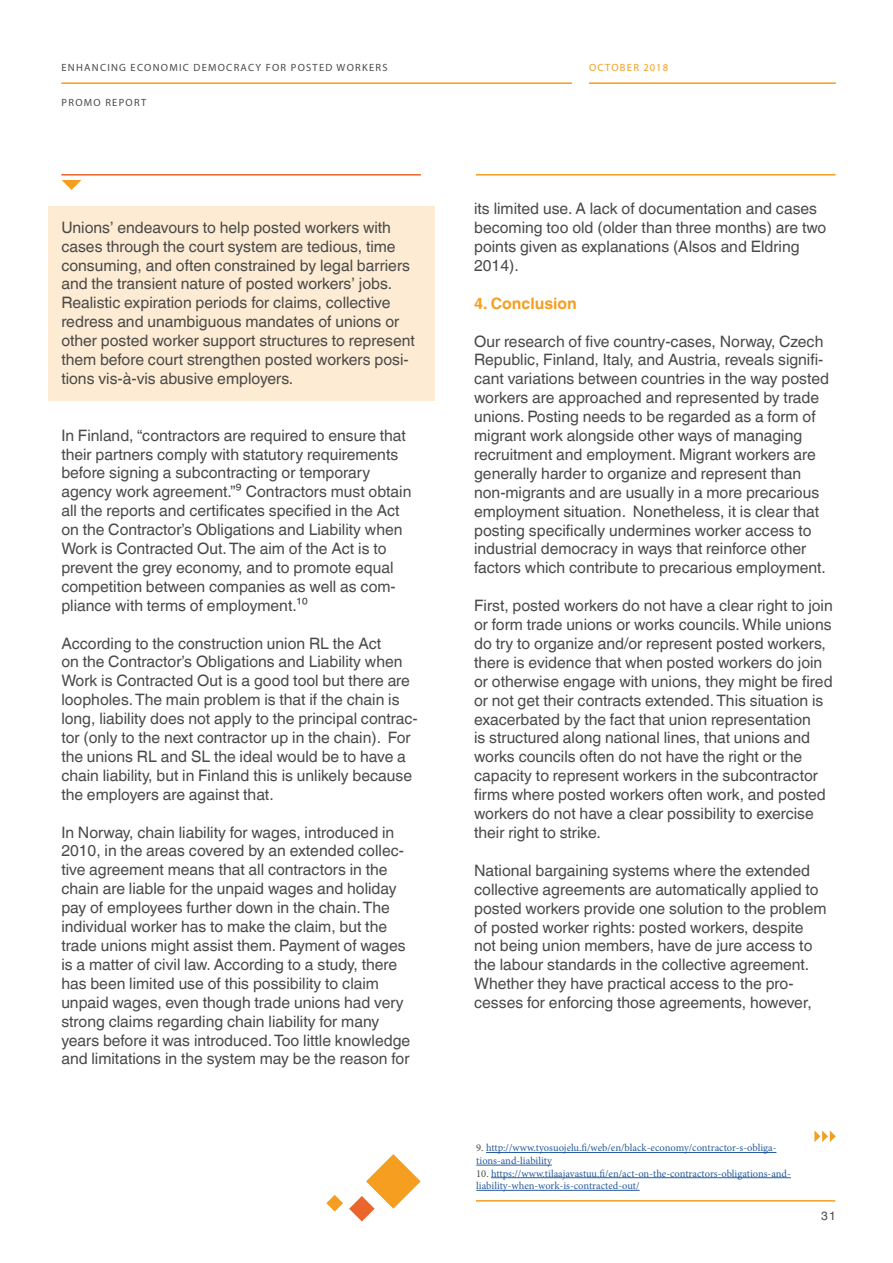
<style>
.page{position:relative;width:893px;height:1263px;background:#fff}
.page>*{position:absolute;margin:0;border:0;box-sizing:border-box;transform-origin:0 0}
.t1{font:15.75px/18.9px "Helvetica World";color:#4a4a49}
.t2{font:700 15.75px "Helvetica World";color:#f59e1f}
.t3{font:12px "Helvetica World";color:#4a4a49}
.t4{font:10.5px/12.6px "Minion Pro";letter-spacing:-.005em;color:#275b9b}
.t5{font:10.5px "Myriad Pro";letter-spacing:.12em;color:#4a4a49}
.t6{font:10.5px "Myriad Pro";letter-spacing:.12em;color:#f59e1f}
.s1{color:#4a4a49}
</style>
<div class="page">
<svg style="left:349px;top:1154px;width:72px;height:67px"></svg>
<svg style="left:326px;top:1195px;width:17px;height:16px"></svg>
<hr style="left:61px;top:82px;width:511px;height:2px;background:#f59e1f">
<hr style="left:589px;top:82px;width:247px;height:2px;background:#f59e1f">
<hr style="left:61px;top:174px;width:360px;height:2px;background:#ec652c">
<hr style="left:476px;top:174px;width:360px;height:2px;background:#f59e1f">
<svg style="left:814px;top:1130px;width:22px;height:12px"></svg>
<hr style="left:476px;top:1200px;width:359px;height:1px;background:#f59e1f">
<svg style="left:62px;top:180px;width:19px;height:10px"></svg>
<div style="left:48px;top:206px;width:387px;height:195px;background:#fdebd3"></div>
<hr style="left:486px;top:1152px;width:290px;height:1px;background:#275b9b">
<hr style="left:476px;top:1165px;width:76px;height:1px;background:#275b9b">
<hr style="left:491px;top:1177px;width:300px;height:1px;background:#275b9b">
<hr style="left:476px;top:1190px;width:164px;height:1px;background:#275b9b">
<p class="t5" style="left:61px;top:61px;width:328px">ENHANCING ECONOMIC DEMOCRACY FOR POSTED WORKERS</p>
<p class="t6" style="left:589px;top:61px;width:80px">OCTOBER 2018</p>
<p class="t5" style="left:62px;top:96px;width:86px">PROMO REPORT</p>
<p class="t1" style="left:61px;top:218px;width:355px">Unions’ endeavours to help posted workers with cases through the court system are tedious, time consuming, and often constrained by legal barriers and the transient nature of posted workers’ jobs.<br>Realistic expiration periods for claims, collective redress and unambiguous mandates of unions or other posted worker support structures to represent them before court strengthen posted workers posi&shy;tions vis-à-vis abusive employers.</p>
<p class="t1" style="left:61px;top:426px;width:352px">In Finland, “contractors are required to ensure that their partners comply with statutory requirements before signing a subcontracting or temporary agency work agreement.”⁹ Contractors must obtain all the reports and certificates specified in the Act on the Contractor’s Obligations and Liability when Work is Contracted Out. The aim of the Act is to prevent the grey economy, and to promote equal competition between companies as well as com&shy;pliance with terms of employment.¹⁰</p>
<p class="t1" style="left:61px;top:634px;width:358px">According to the construction union RL the Act<br>on the Contractor’s Obligations and Liability when Work is Contracted Out is a good tool but there are loopholes. The main problem is that if the chain is long, liability does not apply to the principal contrac&shy;tor (only to the next contractor up in the chain). For the unions RL and SL the ideal would be to have a chain liability, but in Finland this is unlikely because the employers are against that.</p>
<p class="t1" style="left:61px;top:823px;width:350px">In Norway, chain liability for wages, introduced in 2010, in the areas covered by an extended collec&shy;tive agreement means that all contractors in the chain are liable for the unpaid wages and holiday pay of employees further down in the chain. The individual worker has to make the claim, but the trade unions might assist them. Payment of wages is a matter of civil law. According to a study, there has been limited use of this possibility to claim unpaid wages, even though trade unions had very strong claims regarding chain liability for many years before it was introduced. Too little knowledge and limitations in the system may be the reason for</p>
<p class="t1" style="left:474px;top:199px;width:354px">its limited use. A lack of documentation and cases becoming too old (older than three months) are two points given as explanations (Alsos and Eldring 2014).</p>
<p class="t2" style="left:474px;top:294px;width:104px">4. Conclusion</p>
<p class="t1" style="left:474px;top:332px;width:356px">Our research of five country-cases, Norway, Czech Republic, Finland, Italy, and Austria, reveals signifi&shy;cant variations between countries in the way posted workers are approached and represented by trade unions. Posting needs to be regarded as a form of migrant work alongside other ways of managing recruitment and employment. Migrant workers are generally harder to organize and represent than non-migrants and are usually in a more precarious employment situation. Nonetheless, it is clear that posting specifically undermines worker access to industrial democracy in ways that reinforce other factors which contribute to precarious employment.</p>
<p class="t1" style="left:474px;top:596px;width:360px">First, posted workers do not have a clear right to join or form trade unions or works councils. While unions do try to organize and/or represent posted workers, there is evidence that when posted workers do join or otherwise engage with unions, they might be fired or not get their contracts extended. This situation is exacerbated by the fact that union representation<br>is structured along national lines, that unions and works councils often do not have the right or the capacity to represent workers in the subcontractor firms where posted workers often work, and posted workers do not have a clear possibility to exercise their right to strike.</p>
<p class="t1" style="left:474px;top:861px;width:354px">National bargaining systems where the extended collective agreements are automatically applied to posted workers provide one solution to the problem of posted worker rights: posted workers, despite not being union members, have de jure access to the labour standards in the collective agreement.<br>Whether they have practical access to the pro&shy;cesses for enforcing those agreements, however,</p>
<p class="t4" style="left:476px;top:1142px;width:302px"><span class="s1">9.</span> http://www.tyosuojelu.fi/web/en/black-economy/contractor-s-obliga&shy;tions-and-liability</p>
<p class="t4" style="left:476px;top:1167px;width:316px"><span class="s1">10.</span> https://www.tilaajavastuu.fi/en/act-on-the-contractors-obligations-and&shy;liability-when-work-is-contracted-out/</p>
<p class="t3" style="left:821px;top:1208px;width:16px">31</p>
</div>
